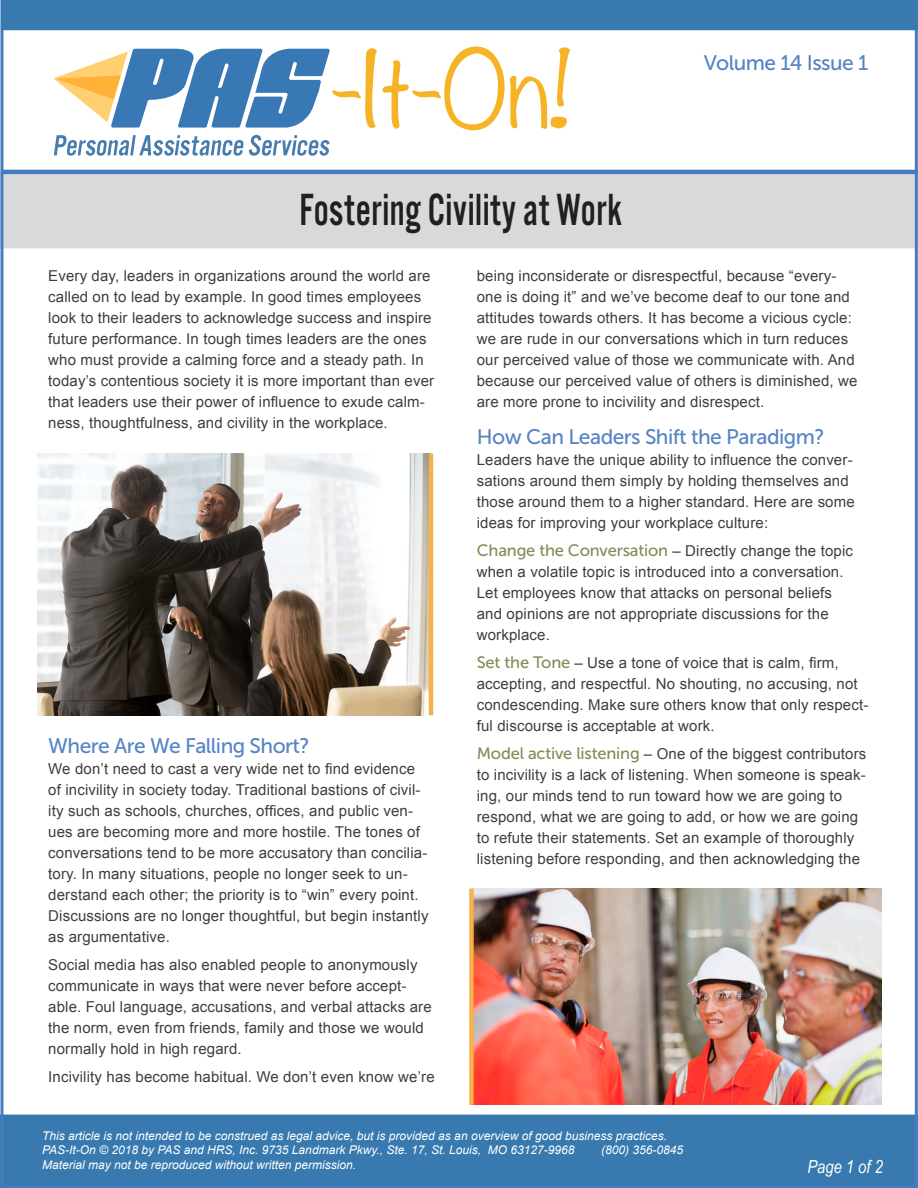
<style>
.page{position:relative;width:918px;height:1188px;background:#fff}
.page>*{position:absolute;margin:0;border:0;box-sizing:border-box;transform-origin:0 0}
.t1{font:300 94.2px "Noteworthy";color:#f5b325}
.Main_Article_Title{font:46.8px "Alternate Got No 3 D";letter-spacing:.01em;color:#231f20;scale:.83 1}
.Main_article_subhead{font:21px "Museo Sans 500";letter-spacing:-.025em;color:#5684c4}
.Main_article_text{font:italic 18px "Arial Narrow";color:#fff}
.Main_article_text-2{font:15px/21px "Arial";letter-spacing:.01em;color:#3e3e3f}
.t2{font:italic 12px "Arial";color:#fff}
.s1{font-family:"Museo Sans 500";font-size:16.5px;color:#7e8f58}
</style>
<div class="page">
<div style="left:0;top:1115px;width:918px;height:73px;background:#387aaf"></div>
<svg style="left:54px;top:49px;width:276px;height:79px"></svg>
<svg style="left:54px;top:135px;width:276px;height:21px"></svg>
<div style="left:0;top:172px;width:918px;height:76px;background:#d8d9db;border:2px solid #d8d9db"></div>
<hr style="left:1px;top:170px;width:917px;height:4px;background:#467cbf">
<div style="left:1px;top:0;width:917px;height:30px;background:#387aaf"></div>
<img style="left:474px;top:889px;width:407px;height:216px">
<img style="left:37px;top:454px;width:392px;height:261px">
<hr style="left:429px;top:454px;width:4px;height:261px;background:#f5b24c">
<div style="left:469px;top:889px;width:5px;height:216px;background:#f5b24c"></div>
<h1 class="t1" style="left:330px;top:7px;width:245px">-It-On!</h1>
<p class="Main_article_subhead" style="left:704px;top:52px;width:166px">Volume 14 Issue 1</p>
<p class="Main_Article_Title" style="left:300px;top:184px;width:390px">Fostering Civility at Work</p>
<p class="Main_article_text-2" style="left:48px;top:265px;width:387px">Every day, leaders in organizations around the world are called on to lead by example. In good times employees look to their leaders to acknowledge success and inspire future performance. In tough times leaders are the ones who must provide a calming force and a steady path. In today’s contentious society it is more important than ever that leaders use their power of influence to exude calm&shy;ness, thoughtfulness, and civility in the workplace.</p>
<p class="Main_article_text-2" style="left:477px;top:265px;width:382px">being inconsiderate or disrespectful, because “every&shy;one is doing it” and we’ve become deaf to our tone and attitudes towards others. It has become a vicious cycle: we are rude in our conversations which in turn reduces our perceived value of those we communicate with. And because our perceived value of others is diminished, we are more prone to incivility and disrespect.</p>
<p class="Main_article_subhead" style="left:477px;top:426px;width:349px">How Can Leaders Shift the Paradigm?</p>
<p class="Main_article_text-2" style="left:477px;top:450px;width:379px">Leaders have the unique ability to influence the conver&shy;sations around them simply by holding themselves and those around them to a higher standard. Here are some ideas for improving your workplace culture:</p>
<p class="Main_article_text-2" style="left:477px;top:541px;width:378px"><span class="s1">Change the Conversation</span> – Directly change the topic when a volatile topic is introduced into a conversation.<br>Let employees know that attacks on personal beliefs and opinions are not appropriate discussions for the workplace.</p>
<p class="Main_article_text-2" style="left:477px;top:652px;width:393px"><span class="s1">Set the Tone</span> – Use a tone of voice that is calm, firm, accepting, and respectful. No shouting, no accusing, not condescending. Make sure others know that only respect&shy;ful discourse is acceptable at work.</p>
<p class="Main_article_text-2" style="left:477px;top:743px;width:391px"><span class="s1">Model active listening</span> – One of the biggest contributors to incivility is a lack of listening. When someone is speak&shy;ing, our minds tend to run toward how we are going to respond, what we are going to add, or how we are going to refute their statements. Set an example of thoroughly listening before responding, and then acknowledging the</p>
<p class="Main_article_subhead" style="left:48px;top:735px;width:263px">Where Are We Falling Short?</p>
<p class="Main_article_text-2" style="left:48px;top:759px;width:382px">We don’t need to cast a very wide net to find evidence of incivility in society today. Traditional bastions of civil&shy;ity such as schools, churches, offices, and public ven&shy;ues are becoming more and more hostile. The tones of conversations tend to be more accusatory than concilia&shy;tory. In many situations, people no longer seek to un&shy;derstand each other; the priority is to “win” every point.<br>Discussions are no longer thoughtful, but begin instantly as argumentative.</p>
<p class="Main_article_text-2" style="left:48px;top:955px;width:385px">Social media has also enabled people to anonymously communicate in ways that were never before accept&shy;able. Foul language, accusations, and verbal attacks are the norm, even from friends, family and those we would normally hold in high regard.</p>
<p class="Main_article_text-2" style="left:48px;top:1066px;width:388px">Incivility has become habitual. We don’t even know we’re</p>
<p class="t2" style="left:42px;top:1128px;width:626px">This article is not intended to be construed as legal advice, but is provided as an overview of good business practices.</p>
<p class="t2" style="left:42px;top:1142px;width:534px">PAS-It-On © 2018 by PAS and HRS, Inc. 9735 Landmark Pkwy., Ste. 17, St. Louis, MO 63127-9968</p>
<p class="t2" style="left:601px;top:1142px;width:84px">(800) 356-0845</p>
<p class="t2" style="left:42px;top:1157px;width:316px">Material may not be reproduced without written permission.</p>
<p class="Main_article_text" style="left:807px;top:1154px;width:77px">Page 1 of 2</p>
</div>
